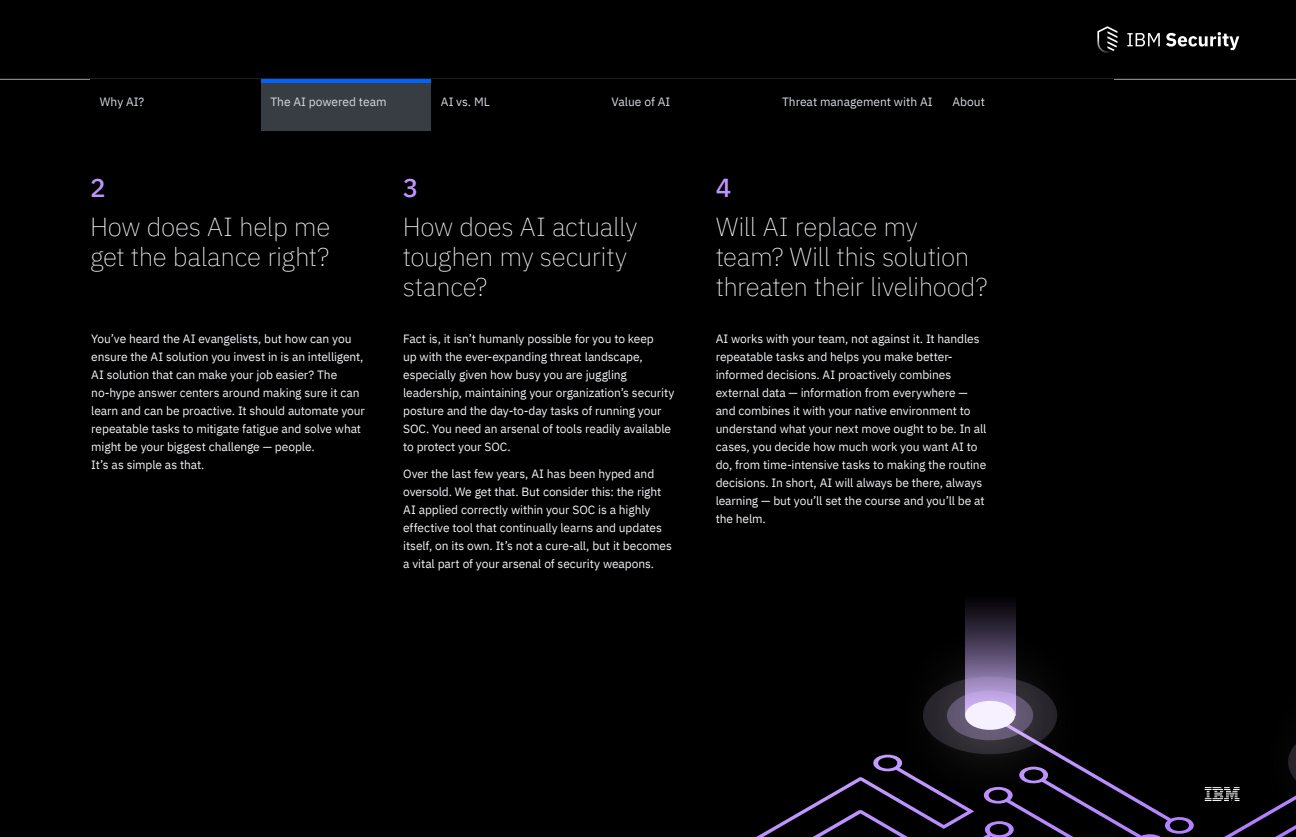
<style>
.page{position:relative;width:1296px;height:837px;background:#000}
.page>*{position:absolute;margin:0;border:0;box-sizing:border-box;transform-origin:0 0}
.t1{font:200 26px/30px "IBM Plex Sans";letter-spacing:-.015em;color:#f2f4f8}
.t2{font:500 26px "IBM Plex Sans";color:#be95ff}
.t3{font:12px/18px "IBM Plex Sans";letter-spacing:-.01em;color:#f2f4f8}
.t4{font:12px "IBM Plex Sans";color:#d5d9e0}
</style>
<div class="page">
<img style="left:958px;top:605px;width:63px;height:71px">
<svg style="left:756px;top:676px;width:540px;height:161px"></svg>
<hr style="left:0;top:79px;width:1296px;height:1px;background:#9fa5ad">
<svg style="left:1127px;top:32px;width:112px;height:18px"></svg>
<svg style="left:1097px;top:26px;width:20px;height:27px"></svg>
<div style="left:261px;top:82px;width:170px;height:49px;background:#373d42"></div>
<hr style="left:261px;top:80px;width:170px;height:3px;background:#0062ff">
<p class="t4" style="left:100px;top:92px;width:46px">Why AI?</p>
<p class="t4" style="left:270px;top:93px;width:118px">The AI powered team</p>
<p class="t4" style="left:441px;top:93px;width:50px">AI vs. ML</p>
<p class="t4" style="left:612px;top:93px;width:60px">Value of AI</p>
<p class="t4" style="left:782px;top:93px;width:152px">Threat management with AI</p>
<p class="t4" style="left:953px;top:92px;width:34px">About</p>
<h1 class="t2" style="left:90px;top:168px;width:17px">2</h1>
<h1 class="t1" style="left:90px;top:210px;width:242px">How does AI help me get the balance right?</h1>
<p class="t3" style="left:91px;top:329px;width:275px">You’ve heard the AI evangelists, but how can you ensure the AI solution you invest in is an intelligent, AI solution that can make your job easier? The no-hype answer centers around making sure it can learn and can be proactive. It should automate your repeatable tasks to mitigate fatigue and solve what might be your biggest challenge — people.<br>It’s as simple as that.</p>
<h1 class="t2" style="left:403px;top:168px;width:17px">3</h1>
<h1 class="t1" style="left:403px;top:210px;width:236px">How does AI actually toughen my security stance?</h1>
<p class="t3" style="left:403px;top:329px;width:273px">Fact is, it isn’t humanly possible for you to keep<br>up with the ever-expanding threat landscape, especially given how busy you are juggling leadership, maintaining your organization’s security posture and the day-to-day tasks of running your SOC. You need an arsenal of tools readily available to protect your SOC.</p>
<p class="t3" style="left:403px;top:464px;width:270px">Over the last few years, AI has been hyped and oversold. We get that. But consider this: the right AI applied correctly within your SOC is a highly effective tool that continually learns and updates itself, on its own. It’s not a cure-all, but it becomes a vital part of your arsenal of security weapons.</p>
<h1 class="t2" style="left:716px;top:168px;width:17px">4</h1>
<h1 class="t1" style="left:716px;top:210px;width:273px">Will AI replace my team? Will this solution threaten their livelihood?</h1>
<p class="t3" style="left:716px;top:329px;width:272px">AI works with your team, not against it. It handles repeatable tasks and helps you make better&shy;informed decisions. AI proactively combines external data — information from everywhere — and combines it with your native environment to understand what your next move ought to be. In all cases, you decide how much work you want AI to do, from time-intensive tasks to making the routine decisions. In short, AI will always be there, always learning — but you’ll set the course and you’ll be at the helm.</p>
</div>
